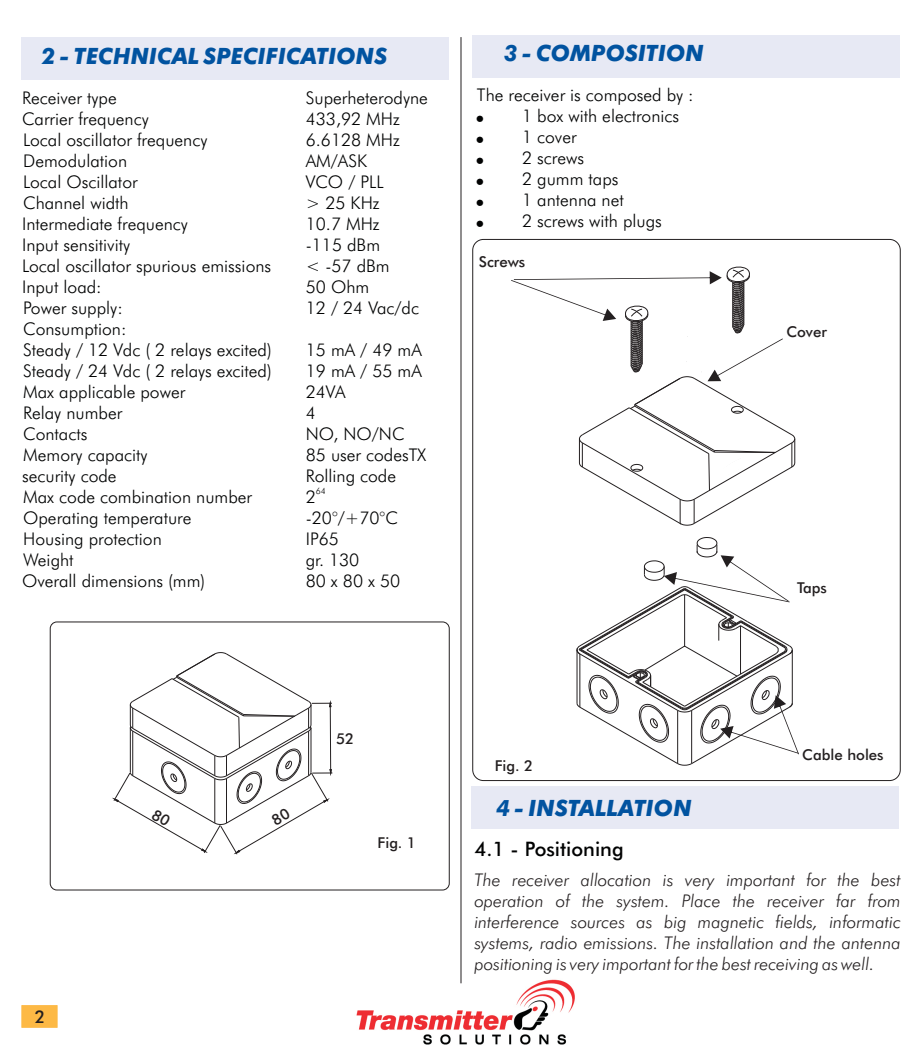
<style>
.page{position:relative;width:922px;height:1063px;background:#fff}
.page>*{position:absolute;margin:0;border:0;box-sizing:border-box;transform-origin:0 0}
.t1{font:italic 500 22.5px "Futura BT";color:#0153a0}
.t2{font:500 20px "Futura BT";color:#010202}
.t3{font:300 17.5px/21px "Futura BT";color:#010202}
.t4{font:italic 300 17.5px/21px "Futura BT";color:#231f20;text-align:justify}
.t5{font:500 17.5px "Futura BT";color:#231f20}
.t6{font:500 15px "Futura BT";color:#231f20}
.t7{font:300 8.75px "Futura BT";color:#010202}
</style>
<div class="page">
<img style="left:356px;top:979px;width:219px;height:66px">
<div style="left:472px;top:36px;width:427px;height:42px;background:#e7e9f4"></div>
<div style="left:21px;top:38px;width:427px;height:42px;background:#e7e9f4"></div>
<hr style="left:460px;top:37px;width:1px;height:946px;background:#231f20">
<div style="left:471px;top:787px;width:427px;height:42px;background:#e7e9f4"></div>
<svg style="left:21px;top:1005px;width:37px;height:23px"></svg>
<svg style="left:511px;top:266px;width:284px;height:260px"></svg>
<svg style="left:576px;top:537px;width:222px;height:229px"></svg>
<div style="left:50px;top:622px;width:399px;height:268px;border:1px solid #231f20;border-radius:7px"></div>
<svg style="left:112px;top:652px;width:220px;height:203px"></svg>
<p class="t1" style="left:41px;top:46px;width:347px">2 - TECHNICAL SPECIFICATIONS</p>
<p class="t3" style="left:22px;top:89px;width:96px">Receiver type</p>
<p class="t3" style="left:306px;top:89px;width:124px">Superheterodyne</p>
<p class="t3" style="left:22px;top:110px;width:128px">Carrier frequency</p>
<p class="t3" style="left:306px;top:110px;width:95px">433,92 MHz</p>
<p class="t3" style="left:23px;top:131px;width:186px">Local oscillator frequency</p>
<p class="t3" style="left:306px;top:131px;width:95px">6.6128 MHz</p>
<p class="t3" style="left:23px;top:152px;width:105px">Demodulation</p>
<p class="t3" style="left:306px;top:152px;width:63px">AM/ASK</p>
<p class="t3" style="left:23px;top:173px;width:116px">Local Oscillator</p>
<p class="t3" style="left:306px;top:173px;width:79px">VCO / PLL</p>
<p class="t3" style="left:23px;top:194px;width:107px">Channel width</p>
<p class="t3" style="left:306px;top:194px;width:75px">&gt; 25 KHz</p>
<p class="t3" style="left:22px;top:215px;width:167px">Intermediate frequency</p>
<p class="t3" style="left:306px;top:215px;width:75px">10.7 MHz</p>
<p class="t3" style="left:22px;top:236px;width:109px">Input sensitivity</p>
<p class="t3" style="left:306px;top:236px;width:76px">-115 dBm</p>
<p class="t3" style="left:22px;top:257px;width:250px">Local oscillator spurious emissions</p>
<p class="t3" style="left:306px;top:257px;width:85px">&lt; -57 dBm</p>
<p class="t3" style="left:22px;top:278px;width:81px">Input load:</p>
<p class="t3" style="left:306px;top:278px;width:65px">50 Ohm</p>
<p class="t3" style="left:23px;top:299px;width:101px">Power supply:</p>
<p class="t3" style="left:306px;top:299px;width:115px">12 / 24 Vac/dc</p>
<p class="t3" style="left:23px;top:320px;width:250px">Consumption:<br>Steady / 12 Vdc ( 2 relays excited)</p>
<p class="t3" style="left:306px;top:341px;width:118px">15 mA / 49 mA</p>
<p class="t3" style="left:23px;top:362px;width:250px">Steady / 24 Vdc ( 2 relays excited)</p>
<p class="t3" style="left:306px;top:362px;width:118px">19 mA / 55 mA</p>
<p class="t3" style="left:23px;top:383px;width:163px">Max applicable power</p>
<p class="t3" style="left:306px;top:383px;width:41px">24VA</p>
<p class="t3" style="left:23px;top:404px;width:101px">Relay number</p>
<p class="t3" style="left:306px;top:404px;width:12px">4</p>
<p class="t3" style="left:23px;top:425px;width:66px">Contacts</p>
<p class="t3" style="left:306px;top:425px;width:100px">NO, NO/NC</p>
<p class="t3" style="left:23px;top:446px;width:126px">Memory capacity</p>
<p class="t3" style="left:306px;top:446px;width:122px">85 user codesTX</p>
<p class="t3" style="left:22px;top:467px;width:96px">security code</p>
<p class="t3" style="left:306px;top:467px;width:92px">Rolling code</p>
<p class="t7" style="left:316px;top:488px;width:12px">64</p>
<p class="t3" style="left:23px;top:488px;width:230px">Max code combination number</p>
<p class="t3" style="left:306px;top:488px;width:12px">2</p>
<p class="t3" style="left:23px;top:509px;width:170px">Operating temperature</p>
<p class="t3" style="left:306px;top:509px;width:94px">-20°/+70°C</p>
<p class="t3" style="left:23px;top:530px;width:140px">Housing protection</p>
<p class="t3" style="left:306px;top:530px;width:35px">IP65</p>
<p class="t3" style="left:23px;top:551px;width:52px">Weight</p>
<p class="t3" style="left:306px;top:551px;width:55px">gr. 130</p>
<p class="t3" style="left:22px;top:572px;width:185px">Overall dimensions (mm)</p>
<p class="t3" style="left:306px;top:572px;width:96px">80 x 80 x 50</p>
<p class="t1" style="left:503px;top:44px;width:202px">3 - COMPOSITION</p>
<p class="t3" style="left:522px;top:86px;width:173px;text-indent:-45px">The receiver is composed by :<br>1 box with electronics<br>1 cover<br>2 screws<br>2 gumm taps<br>1 antenna net<br>2 screws with plugs</p>
<p class="t6" style="left:478px;top:255px;width:48px">Screws</p>
<p class="t6" style="left:786px;top:325px;width:42px">Cover</p>
<p class="t6" style="left:796px;top:582px;width:31px">Taps</p>
<p class="t5" style="left:35px;top:1010px;width:12px">2</p>
<p class="t6" style="left:336px;top:733px;width:20px">52</p>
<p class="t6" style="left:377px;top:837px;width:40px">Fig. 1</p>
<p class="t6" style="left:494px;top:760px;width:40px">Fig. 2</p>
<p class="t1" style="left:496px;top:799px;width:197px">4 - INSTALLATION</p>
<p class="t6" style="left:802px;top:749px;width:83px">Cable holes</p>
<p class="t2" style="left:474px;top:841px;width:151px">4.1 - Positioning</p>
<p class="t4" style="left:474px;top:871px;width:428px">The receiver allocation is very important for the best operation of the system. Place the receiver far from interference sources as big magnetic fields, informatic systems, radio emissions. The installation and the antenna positioning is very important for the best receiving as well.</p>
</div>
